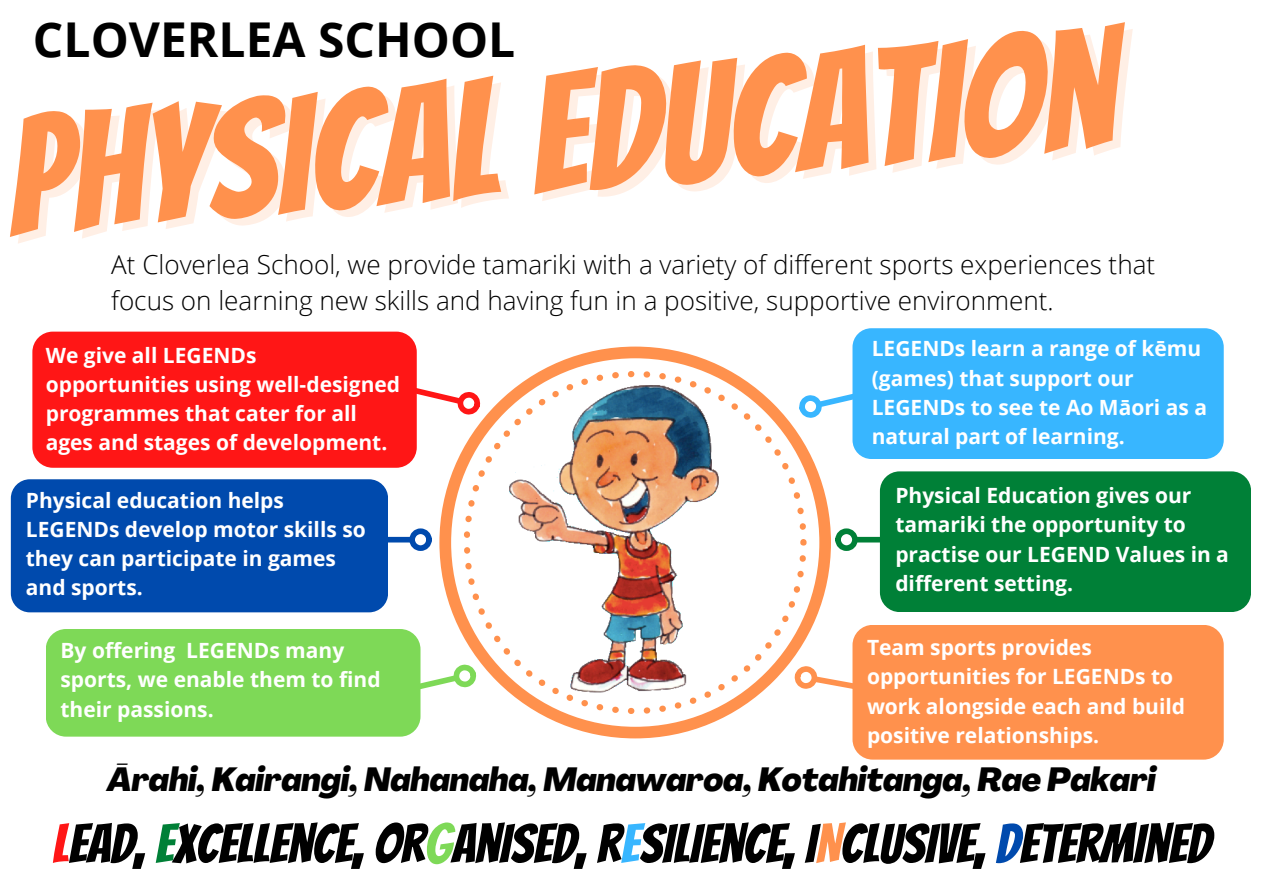
<style>
.page{position:relative;width:1263px;height:894px;background:#fff}
.page>*{position:absolute;margin:0;border:0;box-sizing:border-box;transform-origin:0 0}
.t1{font:165px "Bangers";color:#ff914d}
.t2{font:54px "Bangers";color:#000}
.t3{font:700 48px "Open Sans";color:#000}
.t4{font:italic 800 33px "Agrandir";color:#000}
.t5{font:300 26.1px/36px "Open Sans";color:#000}
.t6{font:700 21px/29.2px "Open Sans";color:#fff}
.s1{color:#ff1616}
.s2{color:#008037}
.s3{color:#7ed957}
.s4{color:#38b6ff}
.s5{color:#ff914d}
.s6{color:#004aad}
</style>
<div class="page">
<svg style="left:831px;top:679px;width:21px;height:10px"></svg>
<svg style="left:831px;top:394px;width:21px;height:11px"></svg>
<svg style="left:417px;top:388px;width:22px;height:11px"></svg>
<svg style="left:557px;top:346px;width:274px;height:392px"></svg>
<svg style="left:743px;top:371px;width:63px;height:342px"></svg>
<div style="left:32px;top:331px;width:385px;height:136px;background:#ff1616;border-radius:20px"></div>
<div style="left:337px;top:536px;width:72px;height:6px;background:#004aad"></div>
<div style="left:409px;top:528px;width:23px;height:22px;border:6px solid #004aad;border-radius:50%"></div>
<div style="left:11px;top:479px;width:377px;height:133px;background:#004aad;border-radius:19px"></div>
<div style="left:46px;top:628px;width:374px;height:108px;background:#7ed957;border-radius:20px"></div>
<div style="left:858px;top:536px;width:80px;height:6px;background:#008037"></div>
<div style="left:835px;top:528px;width:23px;height:22px;border:6px solid #008037;border-radius:50%"></div>
<div style="left:880px;top:471px;width:371px;height:141px;background:#008037;border-radius:20px"></div>
<div style="left:852px;top:624px;width:372px;height:135px;background:#ff914d;border-radius:20px"></div>
<svg style="left:420px;top:659px;width:19px;height:47px"></svg>
<img style="left:439px;top:362px;width:304px;height:360px">
<div style="left:852px;top:328px;width:371px;height:131px;background:#38b6ff;border-radius:19px"></div>
<p class="t1" style="left:-2px;top:95px;width:1112px;rotate:-5deg">PHYSICAL EDUCATION</p>
<p class="t3" style="left:33px;top:6px;width:484px">CLOVERLEA SCHOOL</p>
<p class="t5" style="left:111px;top:246px;width:1045px">At Cloverlea School, we provide tamariki with a variety of different sports experiences that focus on learning new skills and having fun in a positive, supportive environment.</p>
<h1 class="t6" style="left:46px;top:339px;width:356px">We give all LEGENDs opportunities using well-designed programmes that cater for all ages and stages of development.</h1>
<p class="t6" style="left:26px;top:484px;width:341px">Physical education helps<br>LEGENDs develop motor skills so they can participate in games and sports.</p>
<p class="t6" style="left:872px;top:333px;width:337px">LEGENDs learn a range of kēmu (games) that support our<br>LEGENDs to see te Ao Māori as a natural part of learning.</p>
<p class="t6" style="left:895px;top:480px;width:335px">Physical Education gives our tamariki the opportunity to practise our LEGEND Values in a different setting.</p>
<h2 class="t6" style="left:61px;top:635px;width:322px">By offering LEGENDs many sports, we enable them to find their passions.</h2>
<h4 class="t6" style="left:867px;top:632px;width:320px">Team sports provides opportunities for LEGENDs to work alongside each and build positive relationships.</h4>
<p class="t4" style="left:107px;top:765px;width:1050px">Ārahi, Kairangi, Nahanaha, Manawaroa, Kotahitanga, Rae Pakari</p>
<p class="t2" style="left:52px;top:815px;width:1160px"><span class="s1">L</span>EAD, <span class="s2">E</span>XCELLENCE, OR<span class="s3">G</span>ANISED, R<span class="s4">E</span>SILIENCE, I<span class="s5">N</span>CLUSIVE, <span class="s6">D</span>ETERMINED</p>
</div>
